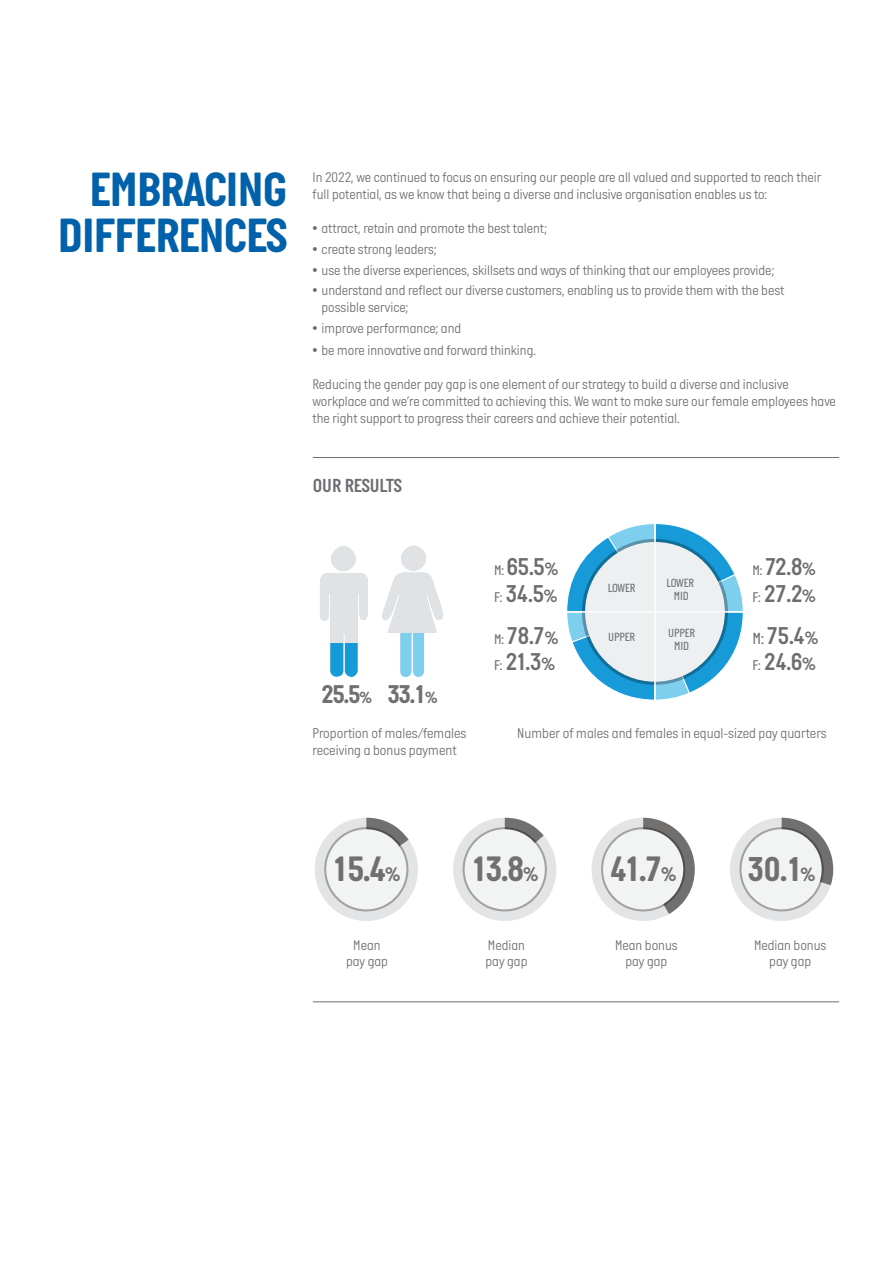
<style>
.page{position:relative;width:893px;height:1263px;background:#fff}
.page>*{position:absolute;margin:0;border:0;box-sizing:border-box;transform-origin:0 0}
.t1{font:700 49.2px/45.9px "Italian Plate No One";letter-spacing:-.015em;color:#0161aa;text-align:right}
.t2{font:700 36.15px "Italian Plate No One";color:#71706f}
.t3{font:700 35.25px "Italian Plate No One";color:#71706f}
.t4{font:700 26.25px "Italian Plate No One";color:#71706f}
.t5{font:24.9px/26.2px "Italian Plate No One D Bd";letter-spacing:-.01em;color:#6c6d70}
.t6{font:19.35px "Italian Plate No One D Bd";letter-spacing:-.005em;color:#6c6d70}
.t7{font:300 14.4px/17.4px "Italian Plate No One";color:#6c6d70}
.t8{font:300 14.25px/16.5px "Italian Plate No One";color:#6c6d70}
.t9{font:12.15px/12.5px "Italian Plate No One";letter-spacing:-.01em;color:#6c6d70;text-align:center}
.s1{font-size:16.5px}
.s2{font-family:"Italian Plate No One";font-size:14.4px}
.s3{font-size:18.3px}
.s4{font-family:"Italian Plate No One";font-size:16.65px}
.s5{font-size:20.1px}
.s6{font-size:19.65px}
</style>
<div class="page">
<svg style="left:319px;top:546px;width:49px;height:97px"></svg>
<svg style="left:330px;top:643px;width:28px;height:34px"></svg>
<svg style="left:382px;top:546px;width:61px;height:87px"></svg>
<svg style="left:400px;top:633px;width:25px;height:44px"></svg>
<svg style="left:566px;top:523px;width:178px;height:177px"></svg>
<hr style="left:561px;top:611px;width:188px;height:1px;background:#fff">
<hr style="left:654px;top:518px;width:2px;height:188px;background:#fff">
<svg style="left:315px;top:818px;width:103px;height:103px"></svg>
<svg style="left:324px;top:827px;width:84px;height:84px"></svg>
<div style="left:326px;top:829px;width:80px;height:80px;background:#f1f4f3;border-radius:50%"></div>
<svg style="left:730px;top:818px;width:103px;height:103px"></svg>
<svg style="left:739px;top:827px;width:85px;height:84px"></svg>
<div style="left:741px;top:829px;width:81px;height:80px;background:#f1f4f3;border-radius:50%"></div>
<svg style="left:453px;top:818px;width:103px;height:103px"></svg>
<svg style="left:463px;top:827px;width:84px;height:84px"></svg>
<div style="left:465px;top:829px;width:80px;height:80px;background:#f1f4f3;border-radius:50%"></div>
<svg style="left:591px;top:818px;width:104px;height:103px"></svg>
<svg style="left:601px;top:827px;width:84px;height:84px"></svg>
<div style="left:603px;top:829px;width:80px;height:80px;background:#f1f4f3;border-radius:50%"></div>
<hr style="left:313px;top:457px;width:526px;height:1px;background:#6c6d70">
<hr style="left:313px;top:1001px;width:526px;height:1px;background:#6c6d70">
<p class="t1" style="left:58px;top:166px;width:231px">EMBRACING<br>DIFFERENCES</p>
<p class="t8" style="left:313px;top:169px;width:510px;line-height:17.1px">In 2022, we continued to focus on ensuring our people are all valued and supported to reach their full potential, as we know that being a diverse and inclusive organisation enables us to:</p>
<p class="t8" style="left:313px;top:221px;width:236px">• attract, retain and promote the best talent;</p>
<p class="t8" style="left:313px;top:242px;width:126px">• create strong leaders;</p>
<p class="t8" style="left:313px;top:262px;width:463px">• use the diverse experiences, skillsets and ways of thinking that our employees provide;</p>
<p class="t8" style="left:322px;top:283px;width:464px;text-indent:-9px">• understand and reflect our diverse customers, enabling us to provide them with the best possible service;</p>
<p class="t8" style="left:313px;top:321px;width:150px">• improve performance; and</p>
<p class="t8" style="left:313px;top:342px;width:225px">• be more innovative and forward thinking.</p>
<p class="t8" style="left:313px;top:376px;width:525px;line-height:17.1px">Reducing the gender pay gap is one element of our strategy to build a diverse and inclusive workplace and we’re committed to achieving this. We want to make sure our female employees have the right support to progress their careers and achieve their potential.</p>
<p class="t6" style="left:313px;top:475px;width:91px">OUR RESULTS</p>
<p class="t4" style="left:322px;top:680px;width:118px">25.5<span class="s1">%</span> 33.1<span class="s1">%</span></p>
<p class="t5" style="left:494px;top:553px;width:66px"><span class="s2">M:</span> 65.5<span class="s3">%<br></span><span class="s2">F:</span> 34.5<span class="s3">%</span></p>
<p class="t5" style="left:494px;top:622px;width:66px"><span class="s2">M:</span> 78.7<span class="s3">%<br></span><span class="s2">F:</span> 21.3<span class="s3">%</span></p>
<p class="t9" style="left:608px;top:581px;width:29px">LOWER</p>
<p class="t9" style="left:666px;top:577px;width:29px">LOWER<br>MID</p>
<p class="t9" style="left:668px;top:627px;width:28px">UPPER<br>MID</p>
<p class="t9" style="left:608px;top:631px;width:28px">UPPER</p>
<p class="t5" style="left:752px;top:553px;width:65px"><span class="s2">M:</span> 72.8<span class="s3">%<br></span><span class="s2">F:</span> 27.2<span class="s3">%</span></p>
<p class="t5" style="left:752px;top:622px;width:67px"><span class="s4">M:</span> 75.4<span class="s3">%<br></span><span class="s2">F:</span> 24.6<span class="s3">%</span></p>
<p class="t7" style="left:313px;top:725px;width:155px">Proportion of males/females receiving a bonus payment</p>
<p class="t7" style="left:517px;top:725px;width:311px">Number of males and females in equal-sized pay quarters</p>
<p class="t2" style="left:332px;top:849px;width:70px">15.4<span class="s5">%</span></p>
<p class="t2" style="left:471px;top:849px;width:69px">13.8<span class="s5">%</span></p>
<p class="t2" style="left:610px;top:849px;width:68px">41.7<span class="s5">%</span></p>
<p class="t3" style="left:748px;top:850px;width:69px">30.1<span class="s6">%</span></p>
<p class="t8" style="left:346px;top:937px;width:43px;text-align:center">Mean pay gap</p>
<p class="t8" style="left:485px;top:937px;width:43px">Median pay gap</p>
<p class="t8" style="left:615px;top:937px;width:64px;text-align:center">Mean bonus pay gap</p>
<p class="t8" style="left:754px;top:937px;width:74px;text-align:center">Median bonus pay gap</p>
</div>
